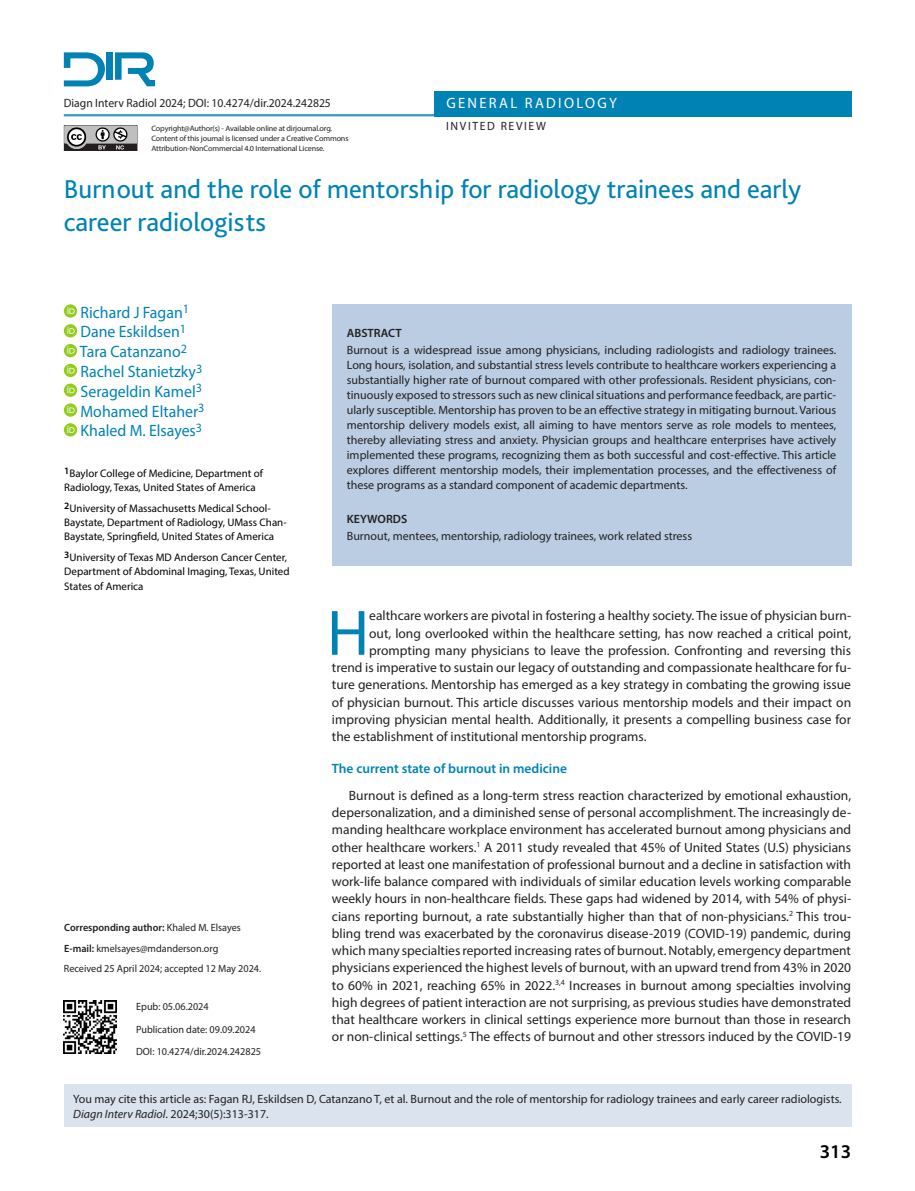
<style>
.page{position:relative;width:915px;height:1191px;background:#fff}
.page>*{position:absolute;margin:0;border:0;box-sizing:border-box;transform-origin:0 0}
.ILK_YAZI{font:64.65px "Myriad Pro";color:#0082b5}
.BASLIK{font:27px/33px "Bliss Pro";color:#0082b5}
.t1{font:600 19.5px "Myriad Pro";color:#000}
.YAZARLAR{font:16.5px "Myriad Pro";color:#0082b5;scale:.96 1}
.TUR-1{font:15px "Myriad Pro";letter-spacing:.16em;color:#fff}
.YAZI{font:13.5px/17.2px "Myriad Pro";color:#231f20;text-align:justify}
.ILK_YAZI-2{font:13.5px "Myriad Pro";color:#231f20}
.ARA_BASLIK{font:600 13.5px "Myriad Pro";color:#0082b5}
.ÖZET{font:12px/15px "Myriad Pro";color:#231f20;text-align:justify}
.CITE_AS{font:12px/15px "Myriad Pro";color:#231f20}
.BAS_KISMI{font:12px "Myriad Pro";color:#231f20}
.ÖZET-2{font:600 12px "Myriad Pro";color:#231f20}
.TUR-2{font:12px "Myriad Pro";letter-spacing:.14em;color:#231f20}
.KURUMLAR{font:10.95px/14.2px "Myriad Pro";color:#000}
.YAZISMA{font:10.5px "Myriad Pro";color:#231f20}
.EPUB{font:10.5px "Myriad Pro";color:#231f20}
.YAZISMA-2{font:600 10.5px "Myriad Pro";color:#231f20}
.t2{font:7.8px/9.8px "Myriad Pro";letter-spacing:-.02em;color:#231f20;scale:1.04 1}
.s1{font-weight:400}
.s2{font-weight:600}
.s3{font-style:italic}
</style>
<div class="page">
<div style="left:434px;top:91px;width:416px;height:25px;background:#0082b5"></div>
<hr style="left:64px;top:114px;width:786px;height:2px;background:#0082b5">
<div style="left:147px;top:80px;width:8px;height:6px;background:#0082b5"></div>
<div style="left:106px;top:52px;width:7px;height:28px;background:#0082b5"></div>
<svg style="left:64px;top:52px;width:41px;height:34px"></svg>
<svg style="left:115px;top:52px;width:39px;height:34px"></svg>
<svg style="left:64px;top:125px;width:73px;height:26px;background:#878686"></svg>
<img style="left:64px;top:1000px;width:53px;height:53px">
<div style="left:332px;top:304px;width:518px;height:262px;background:#bacde2"></div>
<div style="left:64px;top:1084px;width:786px;height:43px;background:#dae3ee"></div>
<div style="left:64px;top:304px;width:13px;height:14px;background:#92cd1d;border-radius:50%"></div>
<svg style="left:64px;top:324px;width:13px;height:13px"></svg>
<svg style="left:67px;top:326px;width:8px;height:8px"></svg>
<svg style="left:64px;top:344px;width:13px;height:13px"></svg>
<svg style="left:67px;top:346px;width:8px;height:8px"></svg>
<svg style="left:64px;top:364px;width:13px;height:13px"></svg>
<svg style="left:67px;top:366px;width:8px;height:7px"></svg>
<svg style="left:64px;top:383px;width:13px;height:14px"></svg>
<svg style="left:67px;top:386px;width:8px;height:7px"></svg>
<svg style="left:64px;top:403px;width:13px;height:14px"></svg>
<svg style="left:67px;top:406px;width:8px;height:7px"></svg>
<div style="left:64px;top:423px;width:13px;height:13px;background:#92cd1d;border-radius:50%"></div>
<svg style="left:67px;top:425px;width:8px;height:8px"></svg>
<svg style="left:67px;top:307px;width:8px;height:7px"></svg>
<p class="BAS_KISMI" style="left:64px;top:96px;width:268px">Diagn Interv Radiol 2024; DOI: 10.4274/dir.2024.242825</p>
<p class="t2" style="left:151px;top:124px;width:191px">Copyright@Author(s) - Available online at dirjournal.org.<br>Content of this journal is licensed under a Creative Commons<br>Attribution-NonCommercial 4.0 International License.</p>
<p class="TUR-1" style="left:446px;top:94px;width:172px">GENERAL RADIOLOGY</p>
<p class="TUR-2" style="left:446px;top:118px;width:101px">INVITED REVIEW</p>
<p class="BASLIK" style="left:64px;top:172px;width:738px">Burnout and the role of mentorship for radiology trainees and early career radiologists</p>
<p class="YAZARLAR" style="left:80px;top:302px;width:115px">Richard J Fagan<sup>1</sup></p>
<p class="YAZARLAR" style="left:80px;top:322px;width:112px">Dane Eskildsen<sup>1</sup></p>
<p class="YAZARLAR" style="left:80px;top:341px;width:113px">Tara Catanzano<sup>2</sup></p>
<p class="YAZARLAR" style="left:80px;top:361px;width:128px">Rachel Stanietzky<sup>3</sup></p>
<p class="YAZARLAR" style="left:80px;top:381px;width:128px">Serageldin Kamel<sup>3</sup></p>
<p class="YAZARLAR" style="left:80px;top:401px;width:131px">Mohamed Eltaher<sup>3</sup></p>
<p class="YAZARLAR" style="left:80px;top:421px;width:128px">Khaled M. Elsayes<sup>3</sup></p>
<p class="KURUMLAR" style="left:64px;top:466px;width:200px"><sup>1</sup>Baylor College of Medicine, Department of<br>Radiology, Texas, United States of America</p>
<p class="KURUMLAR" style="left:64px;top:501px;width:224px"><sup>2</sup>University of Massachusetts Medical School-<br>Baystate, Department of Radiology, UMass Chan-<br>Baystate, Springfield, United States of America</p>
<p class="KURUMLAR" style="left:64px;top:550px;width:227px"><sup>3</sup>University of Texas MD Anderson Cancer Center,<br>Department of Abdominal Imaging, Texas, United<br>States of America</p>
<p class="ÖZET-2" style="left:347px;top:325px;width:56px">ABSTRACT</p>
<p class="ÖZET" style="left:347px;top:342px;width:491px">Burnout is a widespread issue among physicians, including radiologists and radiology trainees.<br>Long hours, isolation, and substantial stress levels contribute to healthcare workers experiencing a substantially higher rate of burnout compared with other professionals. Resident physicians, con&shy;tinuously exposed to stressors such as new clinical situations and performance feedback, are partic&shy;ularly susceptible. Mentorship has proven to be an effective strategy in mitigating burnout. Various mentorship delivery models exist, all aiming to have mentors serve as role models to mentees, thereby alleviating stress and anxiety. Physician groups and healthcare enterprises have actively implemented these programs, recognizing them as both successful and cost-effective. This article explores different mentorship models, their implementation processes, and the effectiveness of these programs as a standard component of academic departments.</p>
<p class="ÖZET-2" style="left:347px;top:511px;width:62px">KEYWORDS</p>
<p class="ÖZET" style="left:347px;top:528px;width:346px">Burnout, mentees, mentorship, radiology trainees, work related stress</p>
<p class="ILK_YAZI" style="left:327px;top:593px;width:44px">H</p>
<p class="ILK_YAZI-2" style="left:369px;top:607px;width:483px">ealthcare workers are pivotal in fostering a healthy society. The issue of physician burn-</p>
<p class="ILK_YAZI-2" style="left:369px;top:624px;width:483px">out, long overlooked within the healthcare setting, has now reached a critical point,</p>
<p class="ILK_YAZI-2" style="left:369px;top:642px;width:483px">prompting many physicians to leave the profession. Confronting and reversing this</p>
<p class="ILK_YAZI-2" style="left:332px;top:659px;width:520px">trend is imperative to sustain our legacy of outstanding and compassionate healthcare for fu-</p>
<p class="ILK_YAZI-2" style="left:332px;top:676px;width:520px">ture generations. Mentorship has emerged as a key strategy in combating the growing issue</p>
<p class="ILK_YAZI-2" style="left:332px;top:693px;width:520px">of physician burnout. This article discusses various mentorship models and their impact on</p>
<p class="ILK_YAZI-2" style="left:332px;top:711px;width:520px">improving physician mental health. Additionally, it presents a compelling business case for</p>
<p class="ILK_YAZI-2" style="left:332px;top:728px;width:316px">the establishment of institutional mentorship programs.</p>
<p class="ARA_BASLIK" style="left:332px;top:760px;width:236px">The current state of burnout in medicine</p>
<p class="YAZI" style="left:332px;top:786px;width:520px;text-indent:17px">Burnout is defined as a long-term stress reaction characterized by emotional exhaustion, depersonalization, and a diminished sense of personal accomplishment. The increasingly de&shy;manding healthcare workplace environment has accelerated burnout among physicians and other healthcare workers.<sup>1</sup> A 2011 study revealed that 45% of United States (U.S) physicians reported at least one manifestation of professional burnout and a decline in satisfaction with work-life balance compared with individuals of similar education levels working comparable weekly hours in non-healthcare fields. These gaps had widened by 2014, with 54% of physi&shy;cians reporting burnout, a rate substantially higher than that of non-physicians.<sup>2</sup> This trou&shy;bling trend was exacerbated by the coronavirus disease-2019 (COVID-19) pandemic, during which many specialties reported increasing rates of burnout. Notably, emergency department physicians experienced the highest levels of burnout, with an upward trend from 43% in 2020 to 60% in 2021, reaching 65% in 2022.<sup>3,4</sup> Increases in burnout among specialties involving high degrees of patient interaction are not surprising, as previous studies have demonstrated that healthcare workers in clinical settings experience more burnout than those in research or non-clinical settings.<sup>5</sup> The effects of burnout and other stressors induced by the COVID-19</p>
<p class="YAZISMA-2" style="left:64px;top:921px;width:178px">Corresponding author: <span class="s1">Khaled M. Elsayes</span></p>
<p class="YAZISMA" style="left:64px;top:942px;width:156px"><span class="s2">E-mail:</span> kmelsayes@mdanderson.org</p>
<p class="YAZISMA" style="left:64px;top:962px;width:199px">Received 25 April 2024; accepted 12 May 2024.</p>
<p class="EPUB" style="left:136px;top:1000px;width:74px">Epub: 05.06.2024</p>
<p class="EPUB" style="left:136px;top:1022px;width:121px">Publication date: 09.09.2024</p>
<p class="EPUB" style="left:136px;top:1045px;width:126px">DOI: 10.4274/dir.2024.242825</p>
<p class="CITE_AS" style="left:73px;top:1091px;width:769px">You may cite this article as: Fagan RJ, Eskildsen D, Catanzano T, et al. Burnout and the role of mentorship for radiology trainees and early career radiologists.<br><span class="s3">Diagn Interv Radiol</span>. 2024;30(5):313-317.</p>
<h3 class="t1" style="left:819px;top:1138px;width:33px">313</h3>
</div>
